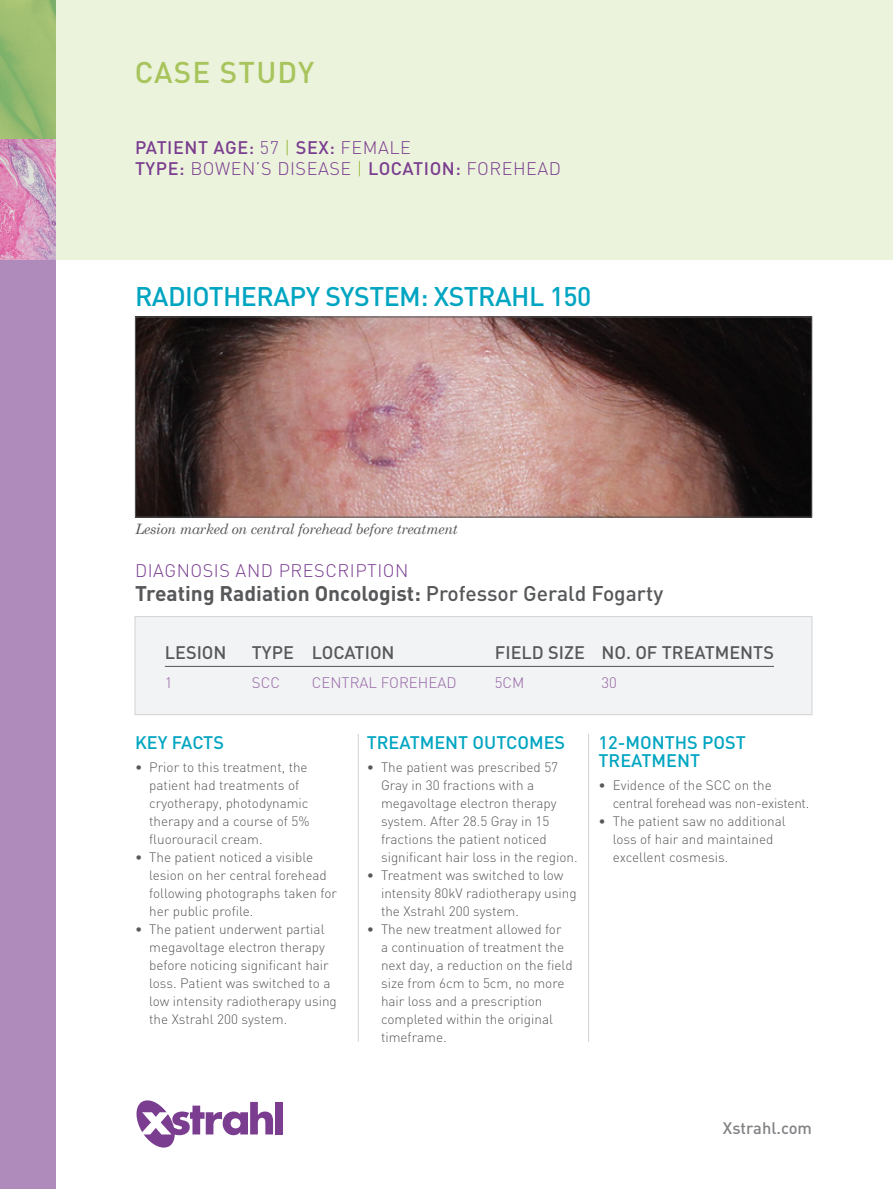
<style>
.page{position:relative;width:893px;height:1189px;background:#fff}
.page>*{position:absolute;margin:0;border:0;box-sizing:border-box;transform-origin:0 0}
.t1{font:500 29.7px "DIN";letter-spacing:.04em;color:#a8c45c}
.t2{font:500 26.7px "DIN";letter-spacing:-.02em;color:#00a5c1}
.t3{font:700 21px "DIN";color:#57585a}
.t4{font:300 18px "DIN";letter-spacing:.03em;color:#7a3d90}
.t5{font:500 18px/18px "DIN";color:#00a5c1}
.t6{font:500 18px "DIN";color:#57585a}
.t7{font:500 18px "DIN";letter-spacing:.03em;color:#7a3d90}
.t8{font:500 16.5px "DIN";color:#808285}
.t9{font:300 15px "DIN";color:#9564a6}
.t10{font:italic 14.25px "Century Schoolbook";letter-spacing:-.02em;color:#57585a}
.t11{font:300 13.5px/18px "DIN";color:#57585a}
.t12{font:300 13.5px/18px "DIN";letter-spacing:-.02em;color:#57585a}
.s1{font-weight:300}
.s2{font-weight:300;color:#98b93f}
.s3{font-weight:500}
.s4{color:#98b93f}
</style>
<div class="page">
<div style="left:0;top:0;width:893px;height:259px;background:#ecf3dc"></div>
<div style="left:135px;top:616px;width:677px;height:99px;background:#f2f3f4;border:1px solid #d1d2d4"></div>
<img style="left:137px;top:318px;width:673px;height:197px">
<div style="left:135px;top:316px;width:677px;height:201px;border:1px solid #57585a"></div>
<div style="left:0;top:228px;width:55px;height:960px;background:#af8bbc"></div>
<svg style="left:0;top:139px;width:55px;height:120px;background:#d497bd"></svg>
<hr style="left:358px;top:734px;width:1px;height:307px;background:#d1d2d4">
<hr style="left:588px;top:734px;width:1px;height:307px;background:#d1d2d4">
<hr style="left:165px;top:666px;width:609px;height:1px;background:#57585a">
<svg style="left:136px;top:1100px;width:137px;height:48px"></svg>
<div style="left:275px;top:1101px;width:8px;height:33px;background:#7a3d90"></div>
<p class="t1" style="left:135px;top:52px;width:181px">CASE STUDY</p>
<p class="t7" style="left:135px;top:135px;width:278px">PATIENT AGE: <span class="s1">57</span> <span class="s2">|</span> SEX: <span class="s1">FEMALE</span></p>
<p class="t4" style="left:135px;top:156px;width:427px"><span class="s3">TYPE:</span> BOWEN’S DISEASE <span class="s4">|</span> <span class="s3">LOCATION:</span> FOREHEAD</p>
<p class="t2" style="left:135px;top:279px;width:458px">RADIOTHERAPY SYSTEM: XSTRAHL 150</p>
<p class="t10" style="left:135px;top:520px;width:324px">Lesion marked on central forehead before treatment</p>
<p class="t4" style="left:135px;top:558px;width:275px">DIAGNOSIS AND PRESCRIPTION</p>
<p class="t3" style="left:135px;top:579px;width:530px">Treating Radiation Oncologist: <span class="s3">Professor Gerald Fogarty</span></p>
<p class="t6" style="left:165px;top:641px;width:63px">LESION</p>
<p class="t6" style="left:252px;top:641px;width:144px">TYPE LOCATION</p>
<p class="t6" style="left:495px;top:641px;width:281px">FIELD SIZE NO. OF TREATMENTS</p>
<p class="t9" style="left:165px;top:672px;width:9px">1</p>
<p class="t9" style="left:252px;top:672px;width:30px">SCC</p>
<p class="t9" style="left:312px;top:672px;width:146px">CENTRAL FOREHEAD</p>
<p class="t9" style="left:495px;top:672px;width:31px">5CM</p>
<p class="t9" style="left:601px;top:672px;width:17px">30</p>
<p class="t5" style="left:135px;top:732px;width:90px">KEY FACTS</p>
<p class="t11" style="left:149px;top:757px;width:162px;text-indent:-14px">• Prior to this treatment, the patient had treatments of cryotherapy, photodynamic therapy and a course of 5% fluorouracil cream.</p>
<p class="t11" style="left:149px;top:847px;width:189px;text-indent:-14px">• The patient noticed a visible lesion on her central forehead following photographs taken for her public profile.</p>
<p class="t11" style="left:149px;top:919px;width:189px;text-indent:-14px">• The patient underwent partial megavoltage electron therapy before noticing significant hair loss. Patient was switched to a low intensity radiotherapy using the Xstrahl 200 system.</p>
<p class="t5" style="left:367px;top:732px;width:200px">TREATMENT OUTCOMES</p>
<p class="t11" style="left:381px;top:757px;width:198px;text-indent:-14px">• The patient was prescribed 57<br>Gray in 30 fractions with a megavoltage electron therapy system. After 28.5 Gray in 15 fractions the patient noticed significant hair loss in the region.</p>
<p class="t11" style="left:381px;top:865px;width:197px;text-indent:-14px">• Treatment was switched to low intensity 80kV radiotherapy using the Xstrahl 200 system.</p>
<p class="t11" style="left:381px;top:919px;width:193px;text-indent:-14px">• The new treatment allowed for<br>a continuation of treatment the next day, a reduction on the field size from 6cm to 5cm, no more hair loss and a prescription completed within the original timeframe.</p>
<p class="t5" style="left:598px;top:732px;width:149px">12-MONTHS POST<br>TREATMENT</p>
<p class="t12" style="left:613px;top:775px;width:198px;text-indent:-14px">• Evidence of the SCC on the central forehead was non-existent.</p>
<p class="t11" style="left:613px;top:811px;width:174px;text-indent:-14px">• The patient saw no additional loss of hair and maintained excellent cosmesis.</p>
<p class="t8" style="left:723px;top:1117px;width:91px">Xstrahl.com</p>
</div>
